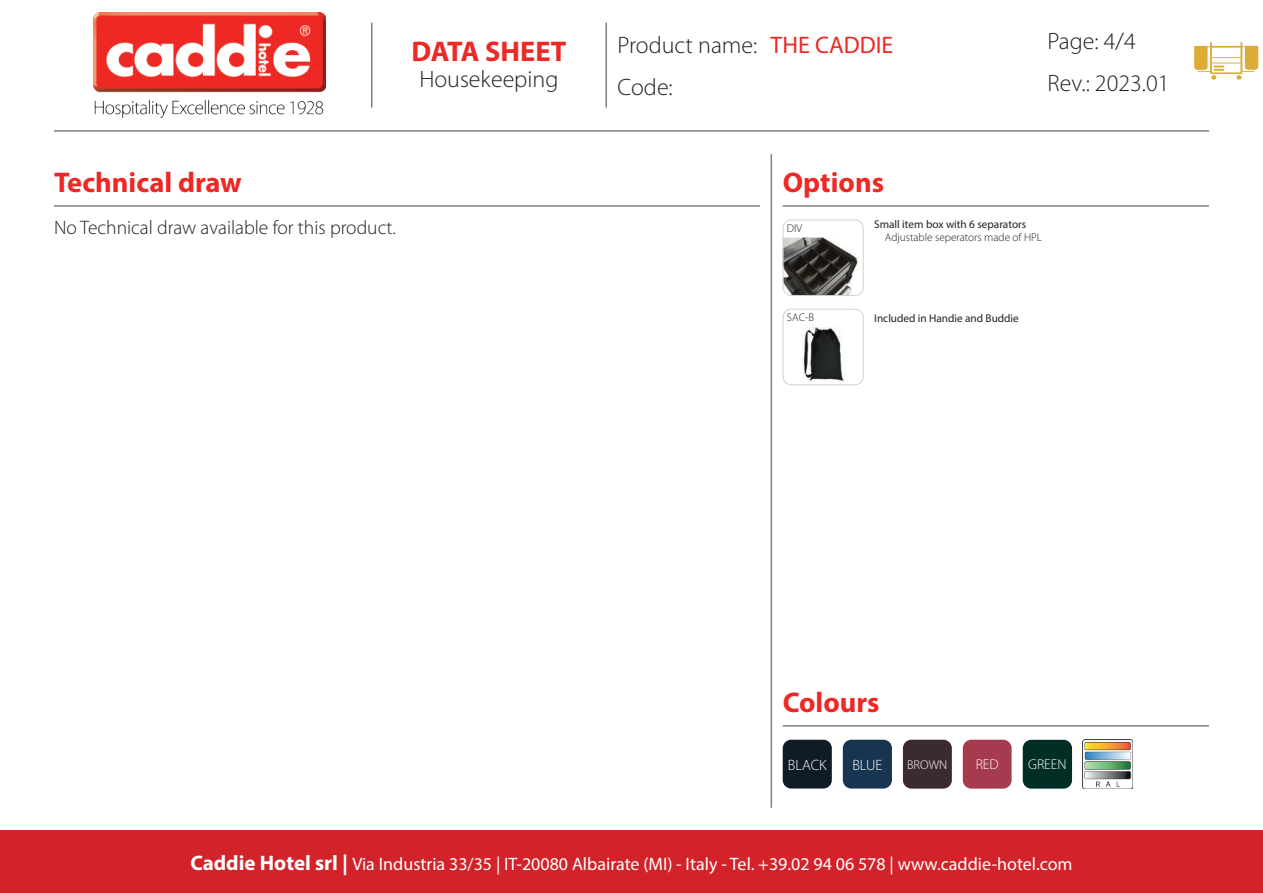
<style>
.page{position:relative;width:1263px;height:893px;background:#fff}
.page>*{position:absolute;margin:0;border:0;box-sizing:border-box;transform-origin:0 0}
.t1{font:700 28.5px "Myriad Pro";color:#ed2825}
.t2{font:24px "Myriad Pro";color:#ed2825}
.t3{font:300 23.7px/42.6px "Myriad Pro";color:#231f20}
.t4{font:300 19.5px "Myriad Pro";color:#231f20}
.t5{font:18px "Myriad Pro";color:#fff}
.t6{font:300 15px "Myriad Pro";color:#fff}
.t7{font:300 14.25px "Myriad Pro";color:#fff}
.t8{font:300 12.75px "Myriad Pro";letter-spacing:.005em;color:#fff}
.t9{font:11.25px "Myriad Pro";color:#231f20}
.t10{font:300 11.25px "Myriad Pro";color:#231f20}
.s1{font-weight:700;font-size:21px}
</style>
<div class="page">
<img style="left:94px;top:13px;width:231px;height:104px">
<hr style="left:371px;top:23px;width:1px;height:85px;background:#808285">
<hr style="left:605px;top:23px;width:2px;height:85px;background:#808285">
<hr style="left:54px;top:130px;width:1155px;height:2px;background:#808285">
<svg style="left:1194px;top:42px;width:64px;height:38px"></svg>
<div style="left:0;top:830px;width:1263px;height:63px;background:#d2222a"></div>
<hr style="left:770px;top:154px;width:2px;height:654px;background:#808285">
<hr style="left:54px;top:205px;width:706px;height:2px;background:#808285">
<hr style="left:783px;top:725px;width:426px;height:2px;background:#808285">
<hr style="left:783px;top:205px;width:426px;height:2px;background:#808285">
<div style="left:783px;top:309px;width:81px;height:76px;border:1px solid #d1d2d4;border-radius:8px"></div>
<img style="left:803px;top:327px;width:40px;height:54px">
<img style="left:783px;top:238px;width:78px;height:56px">
<div style="left:783px;top:220px;width:81px;height:76px;border:1px solid #d1d2d4;border-radius:8px"></div>
<div style="left:843px;top:740px;width:49px;height:48px;background:#173451"></div>
<div style="left:783px;top:740px;width:49px;height:48px;background:#101b28"></div>
<div style="left:903px;top:740px;width:49px;height:49px;background:#3c2a33"></div>
<div style="left:963px;top:740px;width:48px;height:49px;background:#a63a4f"></div>
<div style="left:1023px;top:740px;width:49px;height:49px;background:#002e24"></div>
<img style="left:1083px;top:740px;width:49px;height:49px">
<h1 class="t1" style="left:54px;top:171px;width:189px">Technical draw</h1>
<h1 class="t1" style="left:411px;top:39px;width:156px">DATA SHEET</h1>
<h3 class="t3" style="left:618px;top:26px;width:141px">Product name:<br>Code:</h3>
<h2 class="t2" style="left:770px;top:35px;width:124px">THE CADDIE</h2>
<h3 class="t3" style="left:1047px;top:21px;width:123px">Page: 4/4<br>Rev.: 2023.01</h3>
<h3 class="t3" style="left:419px;top:60px;width:141px">Housekeeping</h3>
<h1 class="t1" style="left:783px;top:171px;width:103px">Options</h1>
<p class="t4" style="left:54px;top:220px;width:343px">No Technical draw available for this product.</p>
<p class="t10" style="left:787px;top:224px;width:17px">DIV</p>
<p class="t9" style="left:874px;top:220px;width:154px">Small item box with 6 separators</p>
<p class="t10" style="left:885px;top:233px;width:158px">Adjustable seperators made of HPL</p>
<p class="t10" style="left:787px;top:313px;width:29px">SAC-B</p>
<p class="t9" style="left:874px;top:313px;width:146px">Included in Handie and Buddie</p>
<h1 class="t1" style="left:783px;top:691px;width:98px">Colours</h1>
<p class="t6" style="left:788px;top:759px;width:40px">BLACK</p>
<p class="t6" style="left:852px;top:759px;width:32px">BLUE</p>
<p class="t8" style="left:907px;top:760px;width:42px">BROWN</p>
<p class="t6" style="left:975px;top:759px;width:26px">RED</p>
<p class="t7" style="left:1028px;top:759px;width:40px">GREEN</p>
<p class="t5" style="left:190px;top:856px;width:884px"><span class="s1">Caddie Hotel srl |</span> Via Industria 33/35 | IT-20080 Albairate (MI) - Italy - Tel. +39.02 94 06 578 | www.caddie-hotel.com</p>
</div>
